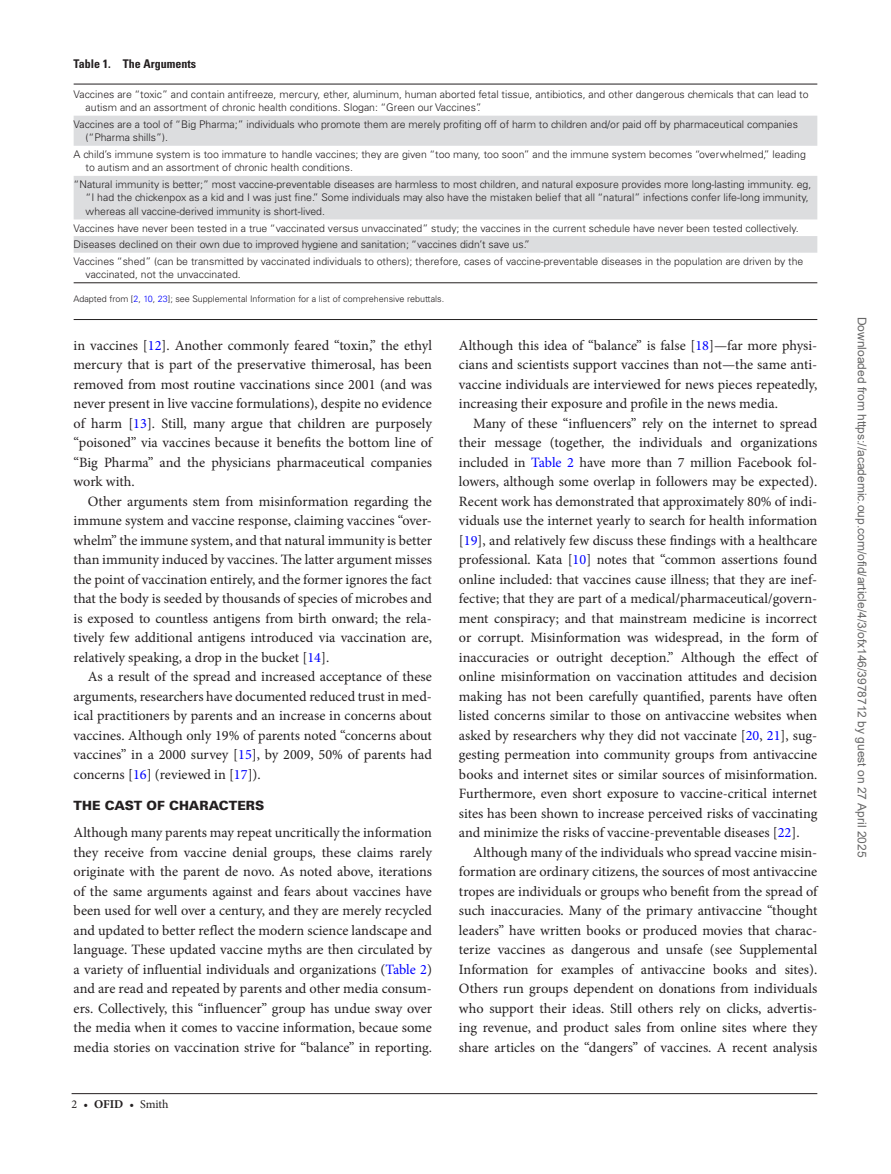
<style>
.page{position:relative;width:891px;height:1174px;background:#fff}
.page>*{position:absolute;margin:0;border:0;box-sizing:border-box;transform-origin:0 0}
.t1{font:14.25px/19.5px "Minion Pro";color:#231f20;text-align:justify}
.t2{font:900 12.75px "Univers LT Std";color:#231f20}
.t3{font:12px "Arial";color:#666}
.t4{font:700 condensed 12px "Univers LT Std";color:#231f20}
.t5{font:12px "Minion Pro";letter-spacing:-.005em;color:#231f20}
.t6{font:300 10.5px/13.5px "Univers LT Std";color:#231f20}
.t7{font:300 9px "Univers LT Std";color:#231f20}
.s1{color:#00f}
.s2{font-weight:700}
</style>
<div class="page">
<hr style="left:72px;top:1093px;width:745px;height:1px;background:#231f20">
<hr style="left:74px;top:319px;width:743px;height:1px;background:#231f20">
<svg style="left:74px;top:116px;width:743px;height:137px;fill:#dcdddf"></svg>
<hr style="left:74px;top:282px;width:743px;height:1px;background:#231f20">
<hr style="left:74px;top:84px;width:743px;height:1px;background:#231f20">
<p class="t4" style="left:74px;top:56px;width:124px">Table 1. The Arguments</p>
<p class="t6" style="left:86px;top:87px;width:724px;text-indent:-12px">Vaccines are “toxic” and contain antifreeze, mercury, ether, aluminum, human aborted fetal tissue, antibiotics, and other dangerous chemicals that can lead to autism and an assortment of chronic health conditions. Slogan: “Green our Vaccines”.</p>
<p class="t6" style="left:86px;top:117px;width:714px;text-indent:-12px">Vaccines are a tool of “Big Pharma;” individuals who promote them are merely profiting off of harm to children and/or paid off by pharmaceutical companies (“Pharma shills”).</p>
<p class="t6" style="left:86px;top:147px;width:722px;text-indent:-12px">A child’s immune system is too immature to handle vaccines; they are given “too many, too soon” and the immune system becomes “overwhelmed,” leading to autism and an assortment of chronic health conditions.</p>
<p class="t6" style="left:86px;top:178px;width:727px;text-indent:-12px">“Natural immunity is better;” most vaccine-preventable diseases are harmless to most children, and natural exposure provides more long-lasting immunity. eg, “I had the chickenpox as a kid and I was just fine.” Some individuals may also have the mistaken belief that all “natural” infections confer life-long immunity, whereas all vaccine-derived immunity is short-lived.</p>
<p class="t6" style="left:74px;top:220px;width:731px;line-height:16.6px">Vaccines have never been tested in a true “vaccinated versus unvaccinated” study; the vaccines in the current schedule have never been tested collectively.<br>Diseases declined on their own due to improved hygiene and sanitation; “vaccines didn’t save us.”<br>Vaccines “shed” (can be transmitted by vaccinated individuals to others); therefore, cases of vaccine-preventable diseases in the population are driven by the</p>
<p class="t6" style="left:86px;top:268px;width:157px">vaccinated, not the unvaccinated.</p>
<p class="t7" style="left:74px;top:293px;width:372px">Adapted from [<span class="s1">2</span>, <span class="s1">10</span>, <span class="s1">23</span>]; see Supplemental Information for a list of comprehensive rebuttals.</p>
<p class="t1" style="left:74px;top:336px;width:360px">in vaccines [<span class="s1">12</span>]. Another commonly feared “toxin,” the ethyl mercury that is part of the preservative thimerosal, has been removed from most routine vaccinations since 2001 (and was never present in live vaccine formulations), despite no evidence of harm [<span class="s1">13</span>]. Still, many argue that children are purposely “poisoned” via vaccines because it benefits the bottom line of “Big Pharma” and the physicians pharmaceutical companies work with.</p>
<p class="t1" style="left:74px;top:491px;width:360px;text-indent:14px">Other arguments stem from misinformation regarding the immune system and vaccine response, claiming vaccines “over&shy;whelm” the immune system, and that natural immunity is better than immunity induced by vaccines. The latter argument misses the point of vaccination entirely, and the former ignores the fact that the body is seeded by thousands of species of microbes and is exposed to countless antigens from birth onward; the rela&shy;tively few additional antigens introduced via vaccination are, relatively speaking, a drop in the bucket [<span class="s1">14</span>].</p>
<p class="t1" style="left:74px;top:667px;width:360px;text-indent:14px">As a result of the spread and increased acceptance of these arguments, researchers have documented reduced trust in med&shy;ical practitioners by parents and an increase in concerns about vaccines. Although only 19% of parents noted “concerns about vaccines” in a 2000 survey [<span class="s1">15</span>], by 2009, 50% of parents had concerns [<span class="s1">16</span>] (reviewed in [<span class="s1">17</span>]).</p>
<p class="t2" style="left:74px;top:798px;width:192px">THE CAST OF CHARACTERS</p>
<p class="t1" style="left:74px;top:823px;width:360px">Although many parents may repeat uncritically the information they receive from vaccine denial groups, these claims rarely originate with the parent de novo. As noted above, iterations of the same arguments against and fears about vaccines have been used for well over a century, and they are merely recycled and updated to better reflect the modern science landscape and language. These updated vaccine myths are then circulated by a variety of influential individuals and organizations (<span class="s1">Table 2</span>) and are read and repeated by parents and other media consum&shy;ers. Collectively, this “influencer” group has undue sway over the media when it comes to vaccine information, becaue some media stories on vaccination strive for “balance” in reporting.</p>
<p class="t5" style="left:72px;top:1096px;width:99px">2 • <span class="s2">OFID</span> • Smith</p>
<p class="t1" style="left:459px;top:335px;width:360px">Although this idea of “balance” is false [<span class="s1">18</span>]—far more physi&shy;cians and scientists support vaccines than not—the same anti&shy;vaccine individuals are interviewed for news pieces repeatedly, increasing their exposure and profile in the news media.</p>
<p class="t1" style="left:459px;top:413px;width:360px;text-indent:14px">Many of these “influencers” rely on the internet to spread their message (together, the individuals and organizations included in <span class="s1">Table 2</span> have more than 7 million Facebook fol&shy;lowers, although some overlap in followers may be expected).<br>Recent work has demonstrated that approximately 80% of indi&shy;viduals use the internet yearly to search for health information [<span class="s1">19</span>], and relatively few discuss these findings with a healthcare professional. Kata [<span class="s1">10</span>] notes that “common assertions found online included: that vaccines cause illness; that they are inef&shy;fective; that they are part of a medical/pharmaceutical/govern&shy;ment conspiracy; and that mainstream medicine is incorrect or corrupt. Misinformation was widespread, in the form of inaccuracies or outright deception.” Although the effect of online misinformation on vaccination attitudes and decision making has not been carefully quantified, parents have often listed concerns similar to those on antivaccine websites when asked by researchers why they did not vaccinate [<span class="s1">20</span>, <span class="s1">21</span>], sug&shy;gesting permeation into community groups from antivaccine books and internet sites or similar sources of misinformation.<br>Furthermore, even short exposure to vaccine-critical internet sites has been shown to increase perceived risks of vaccinating and minimize the risks of vaccine-preventable diseases [<span class="s1">22</span>].</p>
<p class="t1" style="left:459px;top:842px;width:360px;text-indent:14px">Although many of the individuals who spread vaccine misin&shy;formation are ordinary citizens, the sources of most antivaccine tropes are individuals or groups who benefit from the spread of such inaccuracies. Many of the primary antivaccine “thought leaders” have written books or produced movies that charac&shy;terize vaccines as dangerous and unsafe (see Supplemental Information for examples of antivaccine books and sites).<br>Others run groups dependent on donations from individuals who support their ideas. Still others rely on clicks, advertis&shy;ing revenue, and product sales from online sites where they share articles on the “dangers” of vaccines. A recent analysis</p>
<p class="t3" style="left:866px;top:317px;width:542px;rotate:90deg">Downloaded from https://academic.oup.com/ofid/article/4/3/ofx146/3978712 by guest on 27 April 2025</p>
</div>
